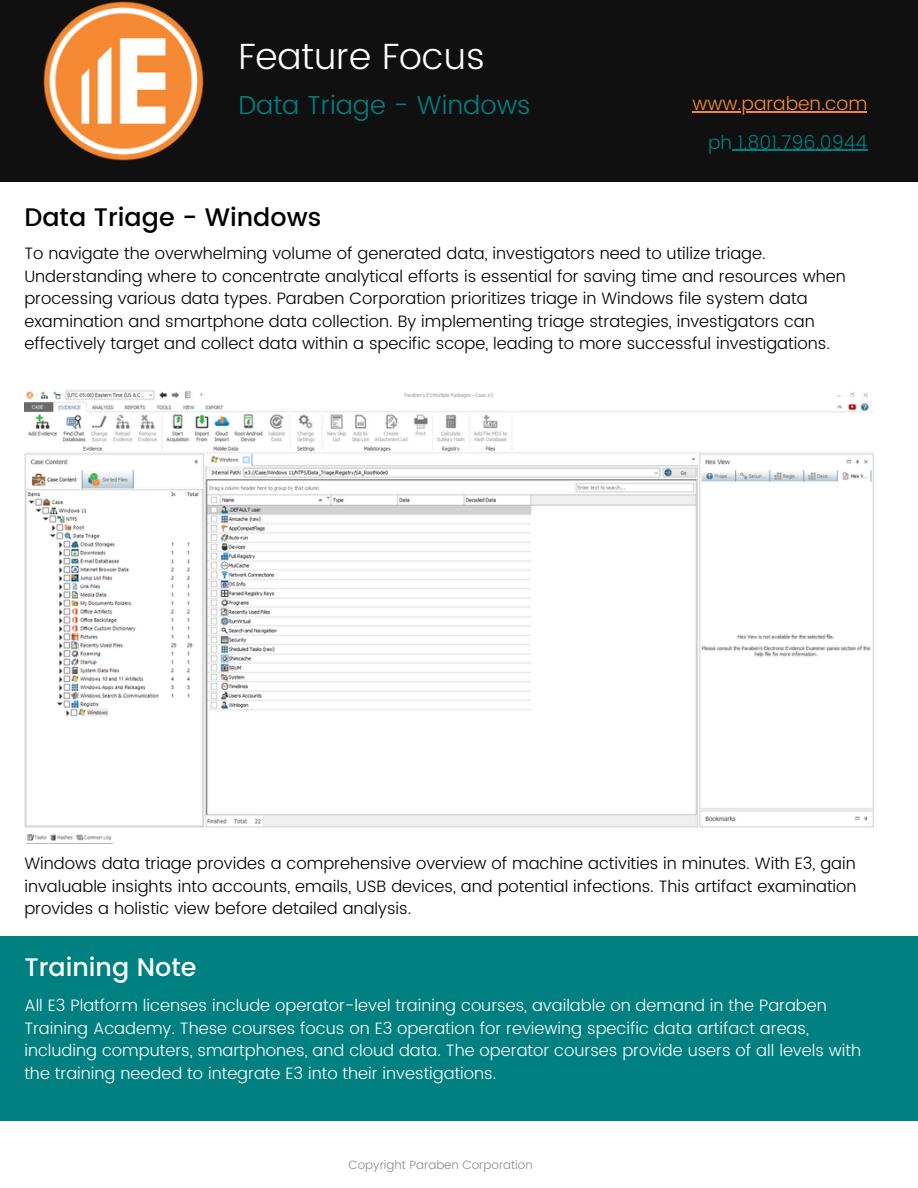
<style>
.page{position:relative;width:918px;height:1188px;background:#fff}
.page>*{position:absolute;margin:0;border:0;box-sizing:border-box;transform-origin:0 0}
.t1{font:300 36.45px "Poppins";color:#fff}
.t2{font:300 25.95px "Poppins";color:#008080}
.t3{font:500 25.35px "Poppins";color:#000}
.t4{font:500 25.35px "Poppins";color:#fff}
.t5{font:300 18.9px "Poppins";color:#008080}
.t6{font:300 18.9px "Poppins";color:#f68a33}
.t7{font:300 16.5px/22.5px "Poppins";color:#000}
.t8{font:300 16.5px/22.5px "Poppins";color:#fff}
.t9{font:300 12px "Poppins";color:#8c8c8c}
</style>
<div class="page">
<div style="left:0;top:0;width:918px;height:181px;background:#101010"></div>
<div style="left:0;top:936px;width:918px;height:185px;background:#008080"></div>
<img style="left:24px;top:390px;width:850px;height:454px">
<hr style="left:692px;top:111px;width:175px;height:1px;background:#f68a33">
<hr style="left:732px;top:150px;width:135px;height:1px;background:#008080">
<img style="left:43px;top:1px;width:161px;height:160px">
<p class="t1" style="left:238px;top:35px;width:248px">Feature Focus</p>
<p class="t2" style="left:238px;top:90px;width:294px">Data Triage - Windows</p>
<h3 class="t3" style="left:24px;top:203px;width:298px">Data Triage - Windows</h3>
<h2 class="t6" style="left:692px;top:92px;width:176px">www.paraben.com</h2>
<h5 class="t5" style="left:708px;top:131px;width:161px">ph 1.801.796.0944</h5>
<h1 class="t7" style="left:24px;top:242px;width:823px">To navigate the overwhelming volume of generated data, investigators need to utilize triage.<br>Understanding where to concentrate analytical efforts is essential for saving time and resources when processing various data types. Paraben Corporation prioritizes triage in Windows file system data examination and smartphone data collection. By implementing triage strategies, investigators can effectively target and collect data within a specific scope, leading to more successful investigations.</h1>
<h4 class="t7" style="left:24px;top:852px;width:834px;text-align:justify">Windows data triage provides a comprehensive overview of machine activities in minutes. With E3, gain invaluable insights into accounts, emails, USB devices, and potential infections. This artifact examination provides a holistic view before detailed analysis.</h4>
<p class="t4" style="left:24px;top:952px;width:174px">Training Note</p>
<h5 class="t8" style="left:24px;top:994px;width:838px">All E3 Platform licenses include operator-level training courses, available on demand in the Paraben Training Academy. These courses focus on E3 operation for reviewing specific data artifact areas, including computers, smartphones, and cloud data. The operator courses provide users of all levels with the training needed to integrate E3 into their investigations.</h5>
<h4 class="t9" style="left:348px;top:1157px;width:186px">Copyright Paraben Corporation</h4>
</div>
